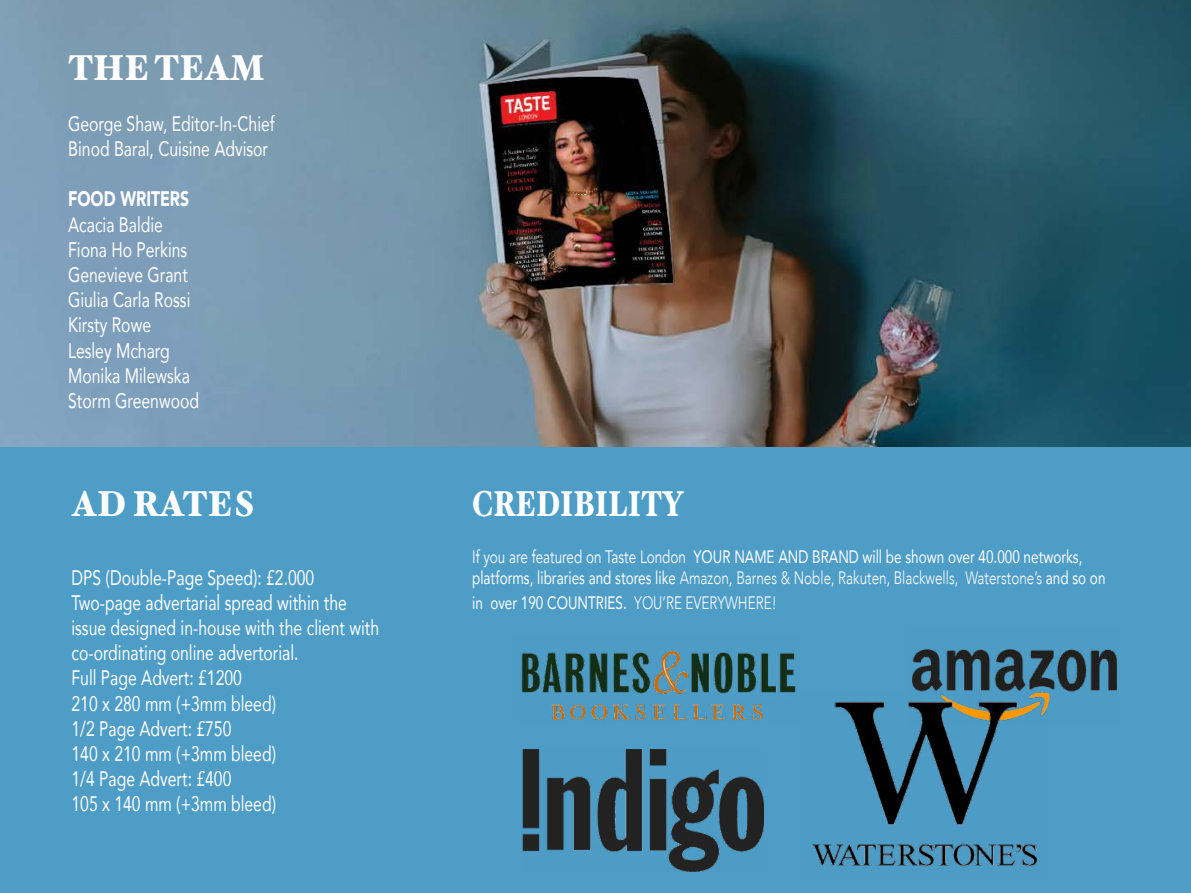
<style>
.page{position:relative;width:1191px;height:893px;background:#4e9dc7}
.page>*{position:absolute;margin:0;border:0;box-sizing:border-box;transform-origin:0 0}
.t1{font:900 36px "Hoefler Text";color:#fff;scale:.9 1}
.t2{font:900 36px "Hoefler Text";color:#fff;scale:.75 1}
.t3{font:21px/25.2px "Avenir";color:#fff;scale:.75 1}
.t4{font:900 21px "Avenir";color:#fff;scale:.75 1}
.t5{font:18px/21.6px "Avenir";color:#fff;scale:.75 1}
.s1{font-style:inherit}
.s2{font-weight:300}
</style>
<div class="page">
<img style="left:912px;top:649px;width:205px;height:57px">
<img style="left:521px;top:650px;width:275px;height:70px">
<img style="left:812px;top:690px;width:236px;height:177px">
<img style="left:522px;top:750px;width:242px;height:121px">
<img style="left:1px;top:0;width:1190px;height:446px">
<img style="left:0;top:0;width:1px;height:893px">
<h1 class="t1" style="left:68px;top:47px;width:219px">THE TEAM</h1>
<p class="t3" style="left:68px;top:110px;width:277px">George Shaw, Editor-In-Chief<br>Binod Baral, Cuisine Advisor</p>
<p class="t4" style="left:68px;top:181px;width:163px">FOOD WRITERS</p>
<p class="t3" style="left:68px;top:211px;width:176px">Acacia Baldie<br>Fiona Ho Perkins<br>Genevieve Grant<br>Giulia Carla Rossi<br>Kirsty Rowe<br>Lesley Mcharg<br>Monika Milewska<br>Storm Greenwood</p>
<h1 class="t1" style="left:71px;top:483px;width:205px">AD RATES</h1>
<p class="t3" style="left:71px;top:564px;width:412px">DPS (Double-Page Speed): £2.000<br>Two-page advertarial spread within the issue designed in-house with the client with co-ordinating online advertorial.<br>Full Page Advert: £1200<br>210 x 280 mm (+3mm bleed)<br>1/2 Page Advert: £750<br>140 x 210 mm (+3mm bleed)<br>1/4 Page Advert: £400<br>105 x 140 mm (+3mm bleed)</p>
<h1 class="t2" style="left:472px;top:482px;width:283px">CREDIBILITY</h1>
<p class="t5" style="left:472px;top:545px;width:846px"><span class="s1">If you are featured on Taste London</span> YOUR NAME AND BRAND will be shown over 40.000 networks, platforms, libraries and stores like <span class="s2">Amazon</span>, <span class="s2">Barnes &amp; Noble, Rakuten, Blackwells, Waterstone’s</span> and so on</p>
<p class="t5" style="left:472px;top:592px;width:407px">in over 190 COUNTRIES. <span class="s2">YOU’RE EVERYWHERE!</span></p>
</div>
